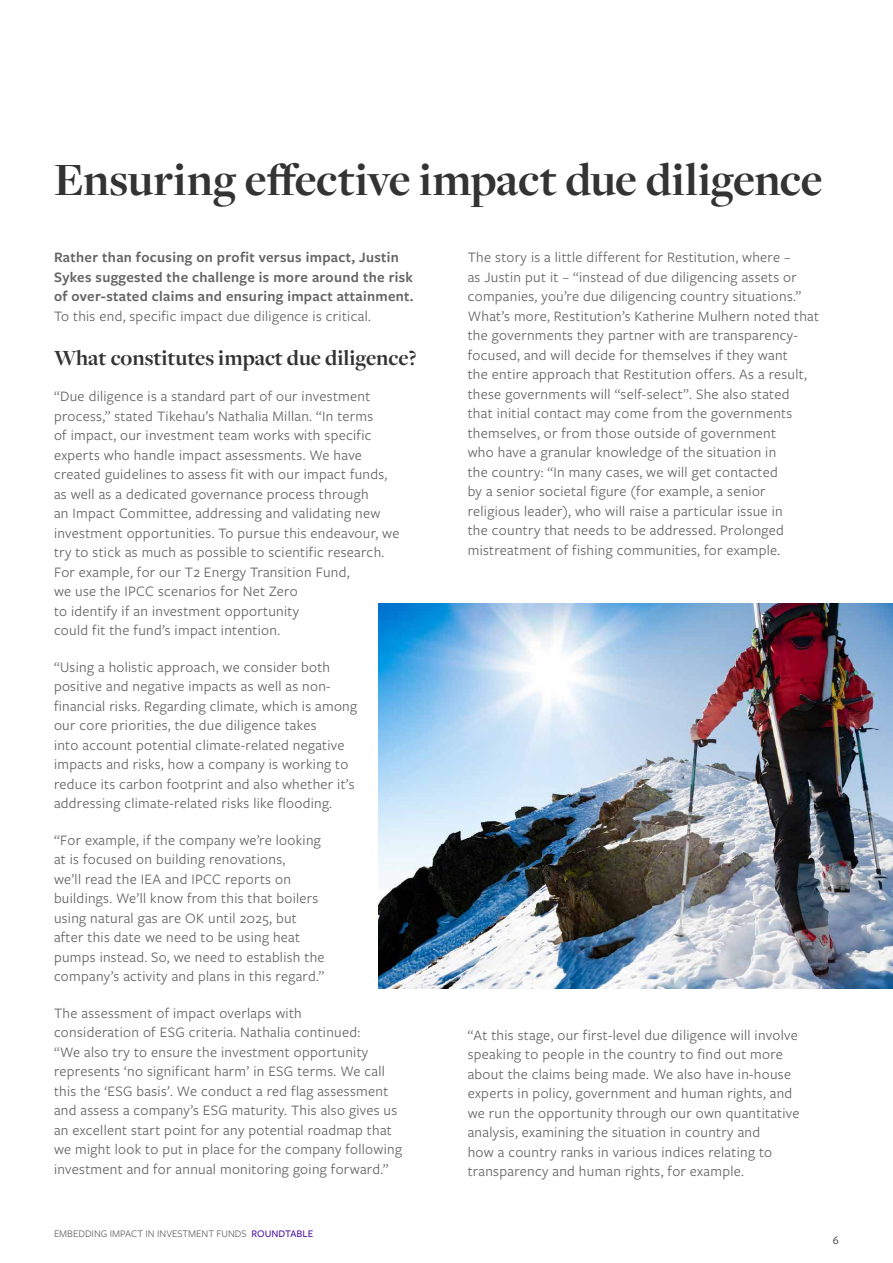
<style>
.page{position:relative;width:893px;height:1263px;background:#fff}
.page>*{position:absolute;margin:0;border:0;box-sizing:border-box;transform-origin:0 0}
.t1{font:700 48px "Freight Disp Pro";letter-spacing:-.005em;color:#333}
.t2{font:700 22.5px "Freight Disp Pro";color:#333}
.t3{font:15px/19.5px "Freight Sans Pro";letter-spacing:.02em;color:#646464}
.t4{font:600 15px/19.5px "Freight Sans Pro";letter-spacing:.02em;color:#646464}
.t5{font:12px "Freight Sans Pro";color:#333}
.t6{font:10.5px "Freight Sans Pro";color:#646464}
.s1{font-weight:500;color:#4c12a1}
</style>
<div class="page">
<img style="left:378px;top:604px;width:515px;height:385px">
<h1 class="t1" style="left:54px;top:148px;width:770px">Ensuring effective impact due diligence</h1>
<p class="t4" style="left:54px;top:247px;width:361px">Rather than focusing on profit versus impact, Justin<br>Sykes suggested the challenge is more around the risk of over-stated claims and ensuring impact attainment.</p>
<p class="t3" style="left:54px;top:305px;width:318px">To this end, specific impact due diligence is critical.</p>
<h2 class="t2" style="left:54px;top:343px;width:364px">What constitutes impact due diligence?</h2>
<p class="t3" style="left:54px;top:386px;width:347px">“Due diligence is a standard part of our investment process,” stated Tikehau’s Nathalia Millan. “In terms<br>of impact, our investment team works with specific experts who handle impact assessments. We have created guidelines to assess fit with our impact funds, as well as a dedicated governance process through<br>an Impact Committee, addressing and validating new investment opportunities. To pursue this endeavour, we try to stick as much as possible to scientific research.<br>For example, for our T2 Energy Transition Fund,<br>we use the IPCC scenarios for Net Zero<br>to identify if an investment opportunity<br>could fit the fund’s impact intention.</p>
<p class="t3" style="left:54px;top:656px;width:305px">“Using a holistic approach, we consider both positive and negative impacts as well as non&shy;financial risks. Regarding climate, which is among our core priorities, the due diligence takes<br>into account potential climate-related negative impacts and risks, how a company is working to reduce its carbon footprint and also whether it’s addressing climate-related risks like flooding.</p>
<p class="t3" style="left:54px;top:829px;width:272px">“For example, if the company we’re looking at is focused on building renovations,<br>we’ll read the IEA and IPCC reports on buildings. We’ll know from this that boilers using natural gas are OK until 2025, but after this date we need to be using heat pumps instead. So, we need to establish the company’s activity and plans in this regard.”</p>
<p class="t3" style="left:54px;top:1002px;width:350px">The assessment of impact overlaps with<br>consideration of ESG criteria. Nathalia continued:<br>“We also try to ensure the investment opportunity represents ‘no significant harm’ in ESG terms. We call this the ‘ESG basis’. We conduct a red flag assessment and assess a company’s ESG maturity. This also gives us an excellent start point for any potential roadmap that we might look to put in place for the company following investment and for annual monitoring going forward.”</p>
<p class="t3" style="left:468px;top:247px;width:353px">The story is a little different for Restitution, where –<br>as Justin put it – “instead of due diligencing assets or companies, you’re due diligencing country situations.” What’s more, Restitution’s Katherine Mulhern noted that the governments they partner with are transparency&shy;focused, and will decide for themselves if they want<br>the entire approach that Restitution offers. As a result, these governments will “self-select”. She also stated<br>that initial contact may come from the governments themselves, or from those outside of government<br>who have a granular knowledge of the situation in<br>the country: “In many cases, we will get contacted<br>by a senior societal figure (for example, a senior religious leader), who will raise a particular issue in<br>the country that needs to be addressed. Prolonged mistreatment of fishing communities, for example.</p>
<p class="t3" style="left:468px;top:1024px;width:333px">“At this stage, our first-level due diligence will involve speaking to people in the country to find out more about the claims being made. We also have in-house experts in policy, government and human rights, and we run the opportunity through our own quantitative analysis, examining the situation in country and<br>how a country ranks in various indices relating to transparency and human rights, for example.</p>
<p class="t6" style="left:54px;top:1227px;width:261px">EMBEDDING IMPACT IN INVESTMENT FUNDS <span class="s1">ROUNDTABLE</span></p>
<p class="t5" style="left:833px;top:1232px;width:8px">6</p>
</div>
